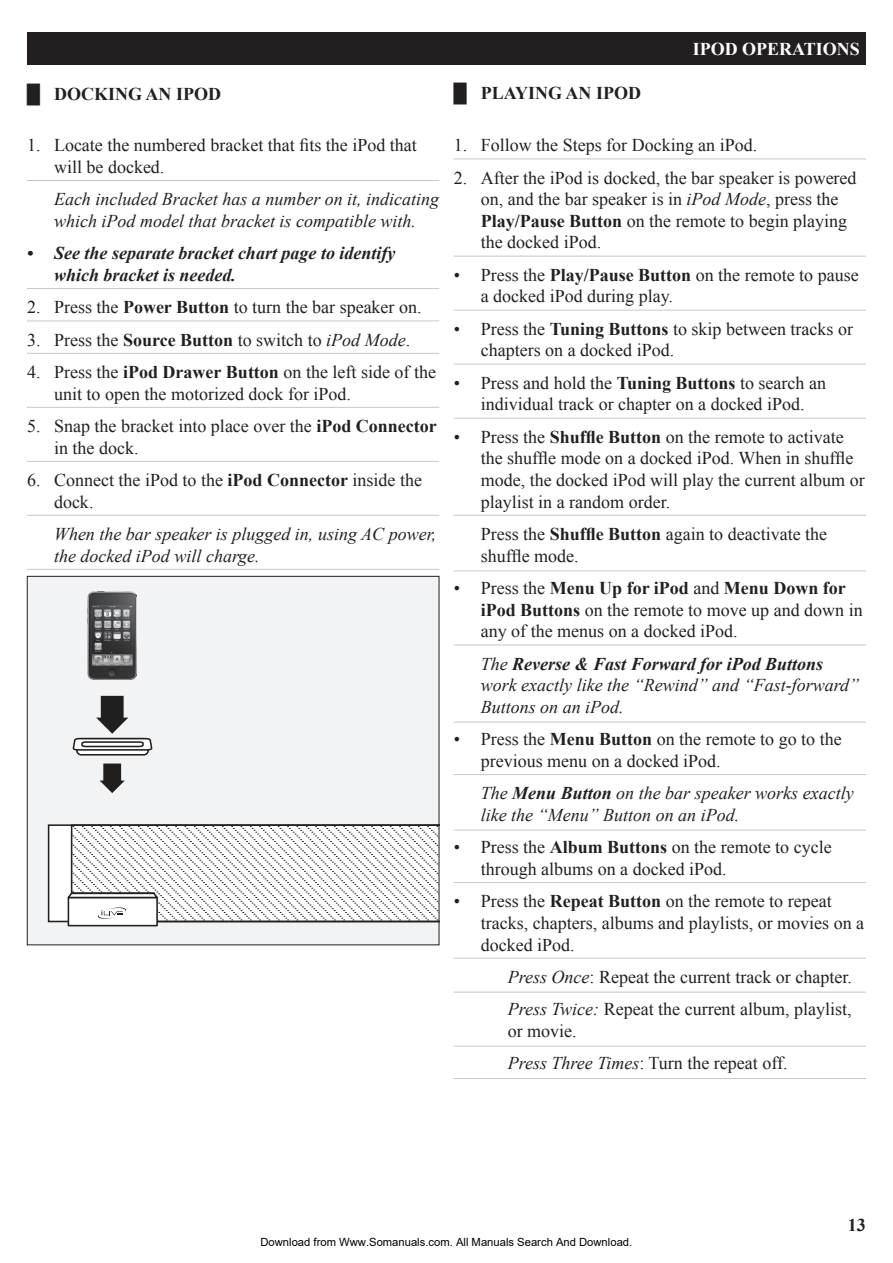
<style>
.page{position:relative;width:893px;height:1263px;background:#fff}
.page>*{position:absolute;margin:0;border:0;box-sizing:border-box;transform-origin:0 0}
.STEPS{font:18px/21.6px "Times New Roman";color:#231f20}
.DEFINITION{font:18px/21.6px "Times New Roman";color:#231f20}
.DEF-NOTE{font:italic 18px/21.6px "Times New Roman";color:#231f20}
.STEPS-NOTES{font:italic 18px/21.6px "Times New Roman";color:#231f20}
.STEPS-NOTES-2{font:italic 700 18px/21.6px "Times New Roman";color:#231f20}
.t1{font:700 18px "Times New Roman";color:#231f20}
.PAGE_HEADER-ODDS{font:700 18px "Times New Roman";color:#fff}
.t2{font:11.25px "Arial";color:#000}
.s1{font-weight:700}
.s2{font-style:italic}
</style>
<div class="page">
<div style="left:27px;top:32px;width:839px;height:33px;background:#231f20"></div>
<hr style="left:27px;top:180px;width:412px;height:1px;background:#c7c8ca">
<hr style="left:27px;top:288px;width:412px;height:1px;background:#c7c8ca">
<hr style="left:27px;top:321px;width:412px;height:1px;background:#c7c8ca">
<hr style="left:27px;top:353px;width:412px;height:1px;background:#c7c8ca">
<hr style="left:27px;top:407px;width:412px;height:1px;background:#c7c8ca">
<hr style="left:27px;top:461px;width:412px;height:1px;background:#c7c8ca">
<hr style="left:27px;top:515px;width:412px;height:1px;background:#c7c8ca">
<hr style="left:27px;top:569px;width:412px;height:1px;background:#c7c8ca">
<div style="left:27px;top:576px;width:412px;height:369px;background:#f2f3f4"></div>
<img style="left:88px;top:592px;width:49px;height:87px">
<svg style="left:100px;top:763px;width:25px;height:30px"></svg>
<svg style="left:72px;top:696px;width:81px;height:60px"></svg>
<div style="left:68px;top:897px;width:90px;height:29px;border:2px solid #231f20"></div>
<svg style="left:48px;top:824px;width:389px;height:99px"></svg>
<div style="left:27px;top:576px;width:412px;height:369px;border:1px solid #231f20"></div>
<hr style="left:454px;top:159px;width:412px;height:1px;background:#c7c8ca">
<hr style="left:454px;top:256px;width:412px;height:1px;background:#c7c8ca">
<hr style="left:454px;top:310px;width:412px;height:1px;background:#c7c8ca">
<hr style="left:454px;top:364px;width:412px;height:1px;background:#c7c8ca">
<hr style="left:454px;top:418px;width:412px;height:1px;background:#c7c8ca">
<hr style="left:454px;top:515px;width:412px;height:1px;background:#c7c8ca">
<hr style="left:454px;top:571px;width:412px;height:1px;background:#c7c8ca">
<hr style="left:454px;top:645px;width:412px;height:1px;background:#c7c8ca">
<hr style="left:454px;top:722px;width:412px;height:1px;background:#c7c8ca">
<hr style="left:454px;top:774px;width:412px;height:1px;background:#c7c8ca">
<hr style="left:454px;top:830px;width:412px;height:1px;background:#c7c8ca">
<hr style="left:454px;top:882px;width:412px;height:1px;background:#c7c8ca">
<hr style="left:454px;top:958px;width:412px;height:1px;background:#c7c8ca">
<hr style="left:454px;top:992px;width:412px;height:1px;background:#c7c8ca">
<hr style="left:454px;top:1046px;width:412px;height:1px;background:#c7c8ca">
<hr style="left:454px;top:1078px;width:412px;height:1px;background:#c7c8ca">
<p class="t1" style="left:27px;top:81px;width:196px">█ DOCKING AN IPOD</p>
<p class="STEPS" style="left:54px;top:134px;width:364px;text-indent:-27px">1. Locate the numbered bracket that fits the iPod that will be docked.</p>
<p class="STEPS-NOTES" style="left:54px;top:188px;width:387px">Each included Bracket has a number on it, indicating which iPod model that bracket is compatible with.</p>
<p class="STEPS-NOTES-2" style="left:54px;top:242px;width:343px;text-indent:-27px">• See the separate bracket chart page to identify which bracket is needed.</p>
<p class="STEPS" style="left:27px;top:296px;width:396px">2. Press the <span class="s1">Power Button</span> to turn the bar speaker on.</p>
<p class="STEPS" style="left:27px;top:329px;width:385px">3. Press the <span class="s1">Source Button</span> to switch to <span class="s2">iPod Mode</span>.</p>
<p class="STEPS" style="left:54px;top:361px;width:383px;text-indent:-27px">4. Press the <span class="s1">iPod Drawer Button</span> on the left side of the unit to open the motorized dock for iPod.</p>
<p class="STEPS" style="left:54px;top:415px;width:384px;text-indent:-27px">5. Snap the bracket into place over the <span class="s1">iPod Connector </span>in the dock.</p>
<p class="STEPS" style="left:54px;top:469px;width:369px;text-indent:-27px">6. Connect the iPod to the <span class="s1">iPod Connector</span> inside the dock.</p>
<p class="STEPS-NOTES" style="left:54px;top:523px;width:384px">When the bar speaker is plugged in, using AC power, the docked iPod will charge.</p>
<p class="PAGE_HEADER-ODDS" style="left:693px;top:36px;width:169px">IPOD OPERATIONS</p>
<p class="t1" style="left:454px;top:81px;width:189px">█ PLAYING AN IPOD</p>
<p class="STEPS" style="left:454px;top:134px;width:305px">1. Follow the Steps for Docking an iPod.</p>
<p class="STEPS" style="left:481px;top:167px;width:377px;text-indent:-27px">2. After the iPod is docked, the bar speaker is powered on, and the bar speaker is in <span class="s2">iPod Mode</span>, press the <span class="s1">Play/Pause Button</span> on the remote to begin playing the docked iPod.</p>
<p class="STEPS" style="left:481px;top:264px;width:379px;text-indent:-27px">• Press the <span class="s1">Play/Pause Button</span> on the remote to pause a docked iPod during play.</p>
<p class="STEPS" style="left:481px;top:318px;width:374px;text-indent:-27px">• Press the <span class="s1">Tuning Buttons</span> to skip between tracks or chapters on a docked iPod.</p>
<p class="STEPS" style="left:454px;top:372px;width:374px;text-align:center">• Press and hold the <span class="s1">Tuning Buttons</span> to search an individual track or chapter on a docked iPod.</p>
<p class="STEPS" style="left:481px;top:426px;width:385px;text-indent:-27px">• Press the <span class="s1">Shuffle Button</span> on the remote to activate the shuffle mode on a docked iPod. When in shuffle mode, the docked iPod will play the current album or playlist in a random order.</p>
<p class="DEFINITION" style="left:481px;top:523px;width:348px">Press the <span class="s1">Shuffle Button</span> again to deactivate the shuffle mode.</p>
<p class="STEPS" style="left:481px;top:577px;width:384px;text-indent:-27px">• Press the <span class="s1">Menu Up for iPod</span> and <span class="s1">Menu Down for iPod Buttons</span> on the remote to move up and down in any of the menus on a docked iPod.</p>
<p class="DEF-NOTE" style="left:481px;top:652px;width:380px">The <span class="s1">Reverse &amp; Fast Forward for iPod Buttons </span>work exactly like the “Rewind” and “Fast-forward”<br>Buttons on an iPod.</p>
<p class="STEPS" style="left:481px;top:728px;width:362px;text-indent:-27px">• Press the <span class="s1">Menu Button</span> on the remote to go to the previous menu on a docked iPod.</p>
<p class="DEF-NOTE" style="left:481px;top:782px;width:375px">The <span class="s1">Menu Button</span> on the bar speaker works exactly like the “Menu” Button on an iPod.</p>
<p class="STEPS" style="left:481px;top:836px;width:352px;text-indent:-27px">• Press the <span class="s1">Album Buttons</span> on the remote to cycle through albums on a docked iPod.</p>
<p class="STEPS" style="left:481px;top:890px;width:385px;text-indent:-27px">• Press the <span class="s1">Repeat Button</span> on the remote to repeat tracks, chapters, albums and playlists, or movies on a docked iPod.</p>
<p class="DEFINITION" style="left:508px;top:966px;width:346px"><span class="s2">Press Once</span>: Repeat the current track or chapter.</p>
<p class="DEFINITION" style="left:508px;top:998px;width:345px"><span class="s2">Press Twice:</span> Repeat the current album, playlist, or movie.</p>
<p class="DEFINITION" style="left:508px;top:1052px;width:281px"><span class="s2">Press Three Times</span>: Turn the repeat off.</p>
<p class="t1" style="left:848px;top:1213px;width:19px">13</p>
<p class="t2" style="left:260px;top:1235px;width:373px">Download from Www.Somanuals.com. All Manuals Search And Download.</p>
</div>
